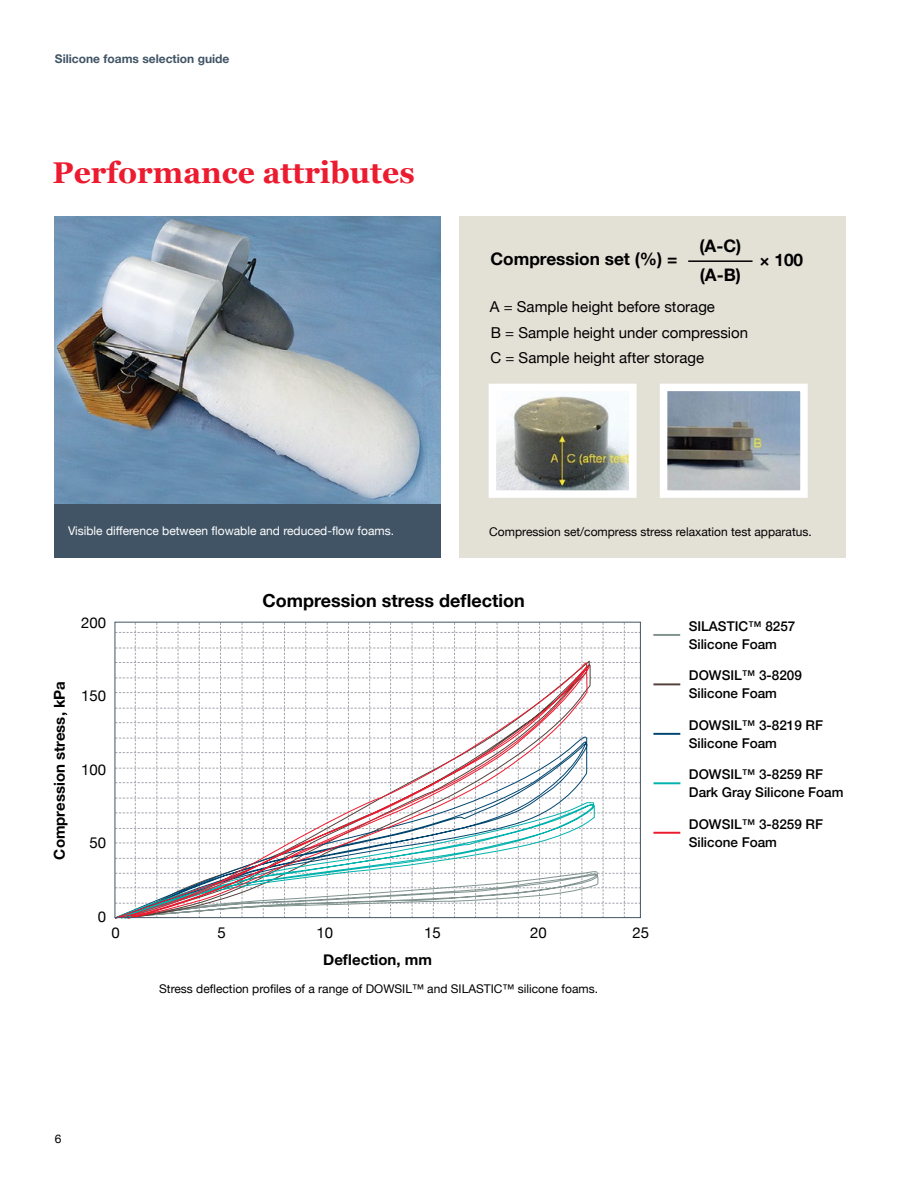
<style>
.page{position:relative;width:918px;height:1188px;background:#fff}
.page>*{position:absolute;margin:0;border:0;box-sizing:border-box;transform-origin:0 0}
.t1{font:700 30px "Georgia";color:#ed1b2f}
.t2{font:700 18px "Helvetica Neue";color:#000}
.t3{font:700 17.25px/29.2px "Helvetica Neue";color:#000}
.t4{font:15px/25.5px "Helvetica Neue";color:#000}
.t5{font:700 15px "Helvetica Neue";color:#000}
.t6{font:500 13.5px/18px "Helvetica Neue";color:#000}
.t7{font:12px "Helvetica Neue";color:#000}
.t8{font:12px "Helvetica Neue";color:#fff}
.t9{font:700 12px "Helvetica Neue";color:#415465}
</style>
<div class="page">
<img style="left:54px;top:216px;width:387px;height:288px">
<div style="left:54px;top:504px;width:387px;height:54px;background:#415465"></div>
<div style="left:459px;top:216px;width:387px;height:342px;background:#e3e0d6"></div>
<img style="left:498px;top:393px;width:130px;height:96px">
<div style="left:489px;top:384px;width:148px;height:114px;border:8px solid #fff"></div>
<img style="left:669px;top:393px;width:130px;height:96px">
<div style="left:660px;top:384px;width:148px;height:114px;border:8px solid #fff"></div>
<hr style="left:688px;top:260px;width:65px;height:2px;background:#000">
<hr style="left:653px;top:634px;width:27px;height:2px;background:#81948f">
<hr style="left:653px;top:683px;width:27px;height:2px;background:#54413c">
<hr style="left:653px;top:733px;width:27px;height:2px;background:#00466f">
<hr style="left:654px;top:782px;width:26px;height:2px;background:#00b2ad">
<hr style="left:653px;top:832px;width:27px;height:2px;background:#ed1b2f">
<svg style="left:114px;top:623px;width:527px;height:296px"></svg>
<svg style="left:114px;top:663px;width:476px;height:256px"></svg>
<div style="left:115px;top:622px;width:526px;height:296px;border:1px solid #415465"></div>
<p class="t9" style="left:55px;top:49px;width:176px">Silicone foams selection guide</p>
<h1 class="t1" style="left:53px;top:150px;width:364px">Performance attributes</h1>
<p class="t3" style="left:699px;top:231px;width:43px">(A-C) (A-B)</p>
<p class="t4" style="left:490px;top:295px;width:260px">A = Sample height before storage<br>B = Sample height under compression<br>C = Sample height after storage</p>
<p class="t3" style="left:490px;top:244px;width:188px">Compression set (%) =</p>
<p class="t3" style="left:759px;top:245px;width:45px">× 100</p>
<p class="t8" style="left:68px;top:522px;width:328px">Visible difference between flowable and reduced-flow foams.</p>
<p class="t7" style="left:489px;top:523px;width:324px">Compression set/compress stress relaxation test apparatus.</p>
<p class="t4" style="left:81px;top:610px;width:27px">200</p>
<h2 class="t2" style="left:263px;top:586px;width:264px">Compression stress deflection</h2>
<p class="t5" style="left:48px;top:860px;width:180px;rotate:-90deg">Compression stress, kPa</p>
<p class="t4" style="left:81px;top:684px;width:27px">150</p>
<p class="t4" style="left:81px;top:757px;width:27px">100</p>
<p class="t4" style="left:89px;top:831px;width:18px">50</p>
<p class="t4" style="left:98px;top:904px;width:10px">0</p>
<p class="t4" style="left:112px;top:921px;width:10px">0</p>
<p class="t4" style="left:217px;top:921px;width:10px">5</p>
<p class="t4" style="left:316px;top:921px;width:18px">10</p>
<p class="t4" style="left:424px;top:921px;width:18px">15</p>
<p class="t4" style="left:530px;top:921px;width:18px">20</p>
<p class="t4" style="left:633px;top:921px;width:18px">25</p>
<p class="t5" style="left:323px;top:948px;width:110px">Deflection, mm</p>
<p class="t7" style="left:159px;top:980px;width:440px">Stress deflection profiles of a range of DOWSIL™ and SILASTIC™ silicone foams.</p>
<p class="t6" style="left:689px;top:616px;width:108px">SILASTIC™ 8257<br>Silicone Foam</p>
<p class="t6" style="left:689px;top:665px;width:115px">DOWSIL™ 3-8209<br>Silicone Foam</p>
<p class="t6" style="left:689px;top:715px;width:136px">DOWSIL™ 3-8219 RF<br>Silicone Foam</p>
<p class="t6" style="left:689px;top:764px;width:156px">DOWSIL™ 3-8259 RF<br>Dark Gray Silicone Foam</p>
<p class="t6" style="left:689px;top:814px;width:136px">DOWSIL™ 3-8259 RF<br>Silicone Foam</p>
<p class="t7" style="left:55px;top:1130px;width:8px">6</p>
</div>
